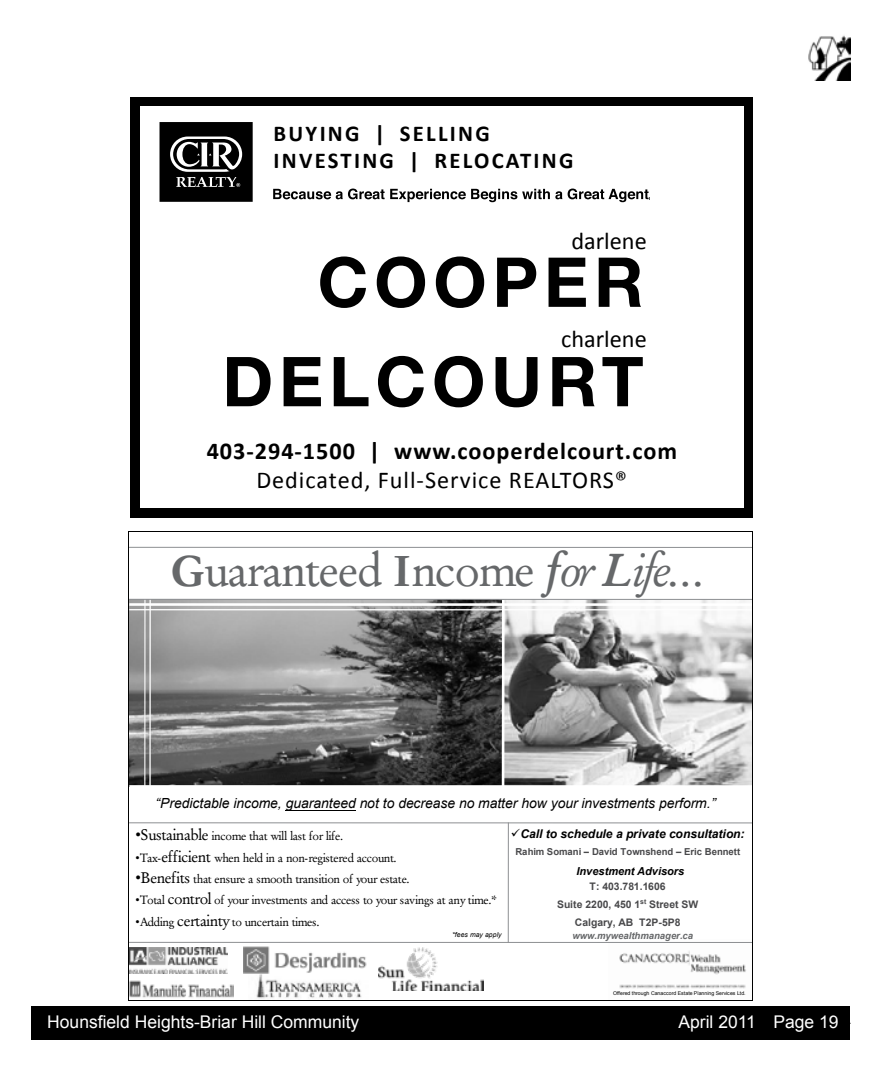
<style>
.page{position:relative;width:882px;height:1071px;background:#fff}
.page>*{position:absolute;margin:0;border:0;box-sizing:border-box;transform-origin:0 0}
.t1{font:700 68.95px/99.4px "Helvetica Neue";letter-spacing:.08em;color:#000;text-align:right}
.t2{font:46.73px "Garamond";letter-spacing:-.03em;color:#66686a}
.t3{font:24.32px "Calibri";color:#000}
.t4{font:700 24.15px "Calibri";letter-spacing:.04em;color:#000}
.t5{font:24.15px "Calibri";letter-spacing:.04em;color:#000}
.t6{font:700 22.75px/27.3px "Calibri";letter-spacing:.1em;color:#000}
.t7{font:17.5px "Arial";color:#fff}
.t8{font:italic 14px "Arial";letter-spacing:-.005em;color:#000}
.t9{font:12.08px "Garamond";letter-spacing:-.035em;color:#000}
.t10{font:italic 700 12.08px "Arial";color:#000}
.t11{font:italic 700 11.03px "Arial";color:#000}
.t12{font:700 10.33px/17.7px "Arial";letter-spacing:.005em;color:#49494b;text-align:center}
.t13{font:700 9.62px "Arial";color:#49494b}
.t14{font:italic 700 9.62px "Arial";color:#66686a}
.t15{font:italic 6.83px "Arial";letter-spacing:-.005em;color:#000}
.t16{font:5.25px "Arial";letter-spacing:.005em;color:#000}
.s1{font-weight:700}
.s2{font-weight:700;font-style:italic}
.s3{font-style:italic}
.s4{font-style:inherit}
.s5{font-family:"Arial";font-size:15.58px}
.s6{font-size:15.58px}
.s7{font-family:"Arial"}
</style>
<div class="page">
<div style="left:32px;top:1006px;width:818px;height:34px;background:#000"></div>
<img style="left:808px;top:35px;width:42px;height:45px">
<img style="left:619px;top:951px;width:127px;height:38px">
<img style="left:130px;top:973px;width:103px;height:25px">
<img style="left:249px;top:973px;width:113px;height:26px">
<img style="left:243px;top:946px;width:124px;height:27px">
<img style="left:130px;top:600px;width:372px;height:185px">
<svg style="left:505px;top:600px;width:247px;height:185px"></svg>
<hr style="left:129px;top:603px;width:623px;height:3px;background:#fff">
<hr style="left:129px;top:609px;width:623px;height:1px;background:#fff">
<hr style="left:149px;top:599px;width:2px;height:187px;background:#fff">
<hr style="left:144px;top:599px;width:2px;height:187px;background:#fff">
<hr style="left:129px;top:822px;width:623px;height:1px;background:#8d8f92">
<hr style="left:508px;top:823px;width:1px;height:119px;background:#8d8f92">
<hr style="left:129px;top:942px;width:623px;height:1px;background:#8d8f92">
<hr style="left:286px;top:810px;width:70px;height:1px;background:#000">
<hr style="left:129px;top:599px;width:623px;height:1px;background:#8d8f92">
<hr style="left:129px;top:547px;width:623px;height:1px;background:#8d8f92">
<img style="left:130px;top:948px;width:98px;height:25px">
<img style="left:378px;top:948px;width:106px;height:43px">
<hr style="left:129px;top:531px;width:624px;height:1px;background:#000">
<hr style="left:129px;top:532px;width:1px;height:468px;background:#000">
<hr style="left:753px;top:532px;width:1px;height:468px;background:#000">
<hr style="left:129px;top:1000px;width:624px;height:1px;background:#000">
<div style="left:130px;top:97px;width:623px;height:421px;background:#000"></div>
<div style="left:140px;top:107px;width:604px;height:401px;background:#fff"></div>
<div style="left:160px;top:122px;width:93px;height:80px;background:#000"></div>
<svg style="left:170px;top:137px;width:72px;height:50px"></svg>
<svg style="left:273px;top:189px;width:377px;height:13px"></svg>
<h3 class="t6" style="left:274px;top:119px;width:301px">buying | selling investing | relocating</h3>
<h3 class="t3" style="left:571px;top:226px;width:77px">darlene</h3>
<h1 class="t1" style="left:222px;top:231px;width:423px">COOPER<br>DELCOURT</h1>
<h3 class="t4" style="left:207px;top:436px;width:472px">403-294-1500 | www.cooperdelcourt.com</h3>
<h3 class="t5" style="left:256px;top:465px;width:372px">Dedicated, Full-Service REALTORS®</h3>
<h3 class="t3" style="left:561px;top:324px;width:87px">charlene</h3>
<h2 class="t2" style="left:170px;top:537px;width:535px"><span class="s1">G</span>uaranteed <span class="s1">I</span>ncome <span class="s2">f</span><span class="s3">or</span> <span class="s2">L</span><span class="s3">ife</span>…</h2>
<p class="t8" style="left:156px;top:794px;width:562px"><span class="s4">“</span>Predictable income, guaranteed not to decrease no matter how your investments perform.<span class="s4">”</span></p>
<p class="t9" style="left:136px;top:828px;width:209px"><span class="s5">•</span><span class="s6">Sustainable</span> income that will last for life.</p>
<p class="t9" style="left:136px;top:849px;width:263px"><span class="s7">•</span>Tax-<span class="s6">efficient</span> when held in a non-registered account.</p>
<p class="t9" style="left:136px;top:870px;width:276px"><span class="s5">•</span><span class="s6">Benefits</span> that ensure a smooth transition of your estate.</p>
<p class="t9" style="left:136px;top:892px;width:363px"><span class="s7">•</span>Total <span class="s6">control</span> of your investments and access to your savings at any time.*</p>
<p class="t9" style="left:136px;top:913px;width:186px"><span class="s7">•</span>Adding <span class="s6">certainty</span>to uncertain times.</p>
<p class="t15" style="left:452px;top:930px;width:51px">*fees may apply</p>
<p class="t10" style="left:511px;top:826px;width:235px">✓Call to schedule a private consultation:</p>
<p class="t13" style="left:515px;top:845px;width:226px">Rahim Somani <span class="s4">–</span> David Townshend <span class="s4">–</span> Eric Bennett</p>
<p class="t12" style="left:557px;top:861px;width:143px"><span class="s3">Investment Advisor</span><span class="s3">’</span><span class="s3">s<br></span>T: 403.781.1606<br>Suite 2200, 450 1<sup>st</sup> Street SW<br>Calgary, AB T2P-5P8</p>
<p class="t11" style="left:577px;top:864px;width:109px">Investment Advisors</p>
<p class="t14" style="left:572px;top:930px;width:122px">www.mywealthmanager.ca</p>
<p class="t16" style="left:613px;top:990px;width:134px">Offered through Canaccord Estate Planning Services Ltd.</p>
<h3 class="t7" style="left:47px;top:1010px;width:314px">Hounsfield Heights-Briar Hill Community</h3>
<h3 class="t7" style="left:678px;top:1011px;width:162px">April 2011 Page 19</h3>
</div>
